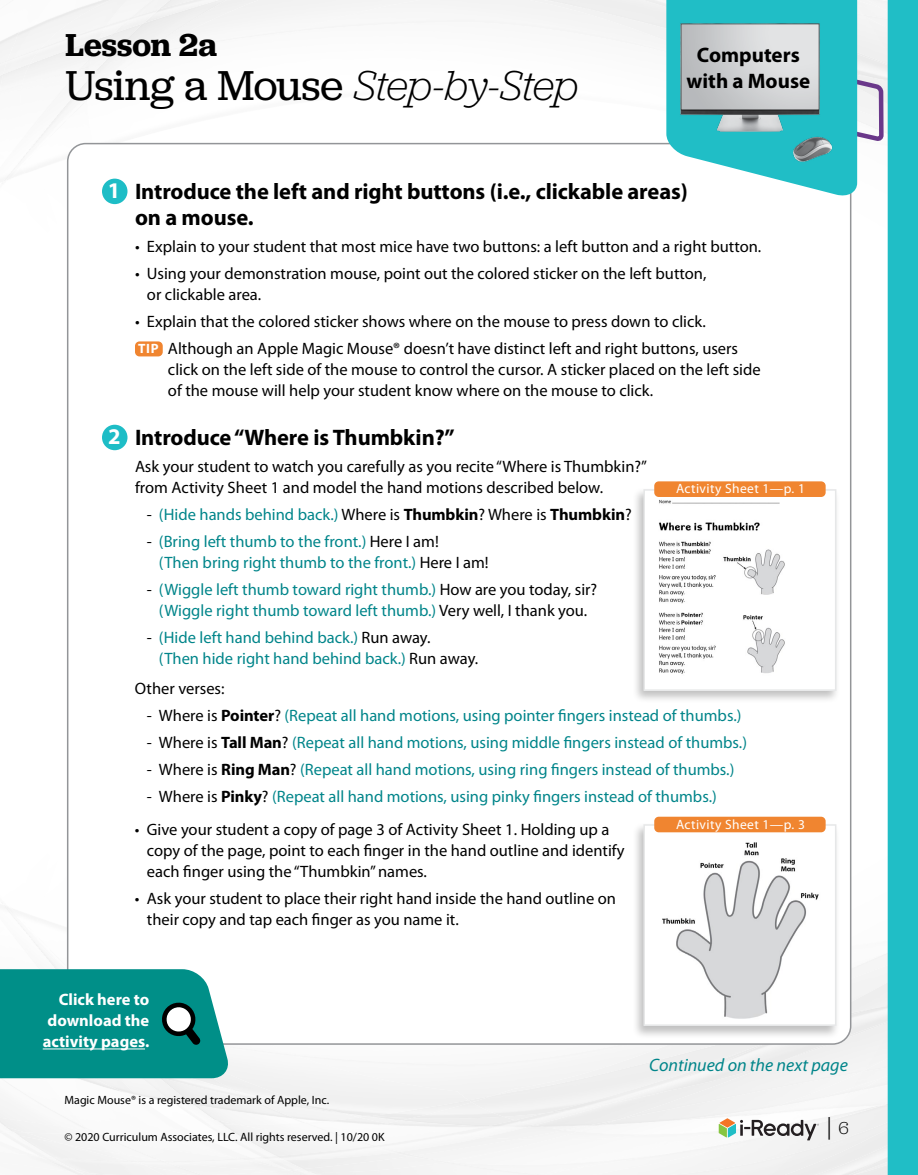
<style>
.page{position:relative;width:918px;height:1175px;background:#fff}
.page>*{position:absolute;margin:0;border:0;box-sizing:border-box;transform-origin:0 0}
.t1{font:italic 300 43.5px "Jubilat";letter-spacing:-.015em;color:#000}
.t2{font:600 33px "Jubilat";color:#000}
.t3{font:300 27px "Jubilat";color:#000}
.t4{font:700 22.5px/26.2px "Myriad Pro";letter-spacing:-.005em;color:#000}
.t5{font:700 21px/25.2px "Myriad Pro";color:#000;text-align:center}
.t6{font:italic 18px "Myriad Pro";color:#01858a}
.t7{font:16.5px/21px "Myriad Pro";color:#000}
.t8{font:16.5px/21px "Myriad Pro";color:#01858a}
.t9{font:700 16.5px/21px "Myriad Pro";color:#fff;text-align:justify}
.t10{font:13.5px "Myriad Pro";letter-spacing:.03em;color:#fff}
.t11{font:12px "Myriad Pro";color:#000}
.s1{font-weight:400;font-style:normal}
.s2{color:#fff}
.s3{font-weight:700;font-size:13.5px;color:#fff}
.s4{color:#000}
.s5{font-weight:700;color:#000}
.s6{font-size:18px}
</style>
<div class="page">
<img style="left:213px;top:1118px;width:15px;height:1px">
<img style="left:785px;top:1126px;width:103px;height:48px">
<img style="left:815px;top:1131px;width:73px;height:43px">
<img style="left:34px;top:942px;width:33px;height:27px">
<svg style="left:5px;top:906px;width:7px;height:6px"></svg>
<div style="left:141px;top:1044px;width:200px;height:68px;background:#f4f4f4"></div>
<img style="left:102px;top:1044px;width:133px;height:47px">
<img style="left:367px;top:1115px;width:34px;height:5px">
<img style="left:469px;top:1095px;width:3px;height:5px">
<img style="left:372px;top:1100px;width:100px;height:18px">
<svg style="left:82px;top:1125px;width:5px;height:6px"></svg>
<div style="left:243px;top:1135px;width:126px;height:21px;background:#f6f6f6"></div>
<img style="left:378px;top:1123px;width:23px;height:3px">
<img style="left:412px;top:1102px;width:92px;height:16px">
<img style="left:0;top:1130px;width:17px;height:1px">
<div style="left:715px;top:1134px;width:78px;height:26px;background:#f4f4f4"></div>
<img style="left:579px;top:1160px;width:28px;height:4px">
<img style="left:579px;top:1130px;width:19px;height:1px">
<img style="left:565px;top:1130px;width:14px;height:3px">
<img style="left:444px;top:1139px;width:80px;height:17px">
<img style="left:25px;top:1151px;width:46px;height:9px">
<img style="left:40px;top:1156px;width:30px;height:7px">
<img style="left:47px;top:1159px;width:5px;height:5px">
<img style="left:52px;top:1157px;width:109px;height:17px">
<img style="left:70px;top:1167px;width:21px;height:6px">
<img style="left:262px;top:1156px;width:14px;height:2px">
<img style="left:371px;top:1145px;width:18px;height:1px">
<img style="left:276px;top:1146px;width:117px;height:12px">
<img style="left:486px;top:1120px;width:49px;height:7px">
<img style="left:127px;top:1160px;width:17px;height:5px">
<img style="left:137px;top:1161px;width:66px;height:13px">
<img style="left:168px;top:1158px;width:111px;height:12px">
<div style="left:400px;top:1137px;width:116px;height:18px;background:#f5f5f5"></div>
<img style="left:266px;top:1159px;width:17px;height:10px">
<svg style="left:279px;top:1167px;width:43px;height:7px"></svg>
<img style="left:393px;top:1151px;width:23px;height:5px">
<div style="left:283px;top:1152px;width:127px;height:17px;background:#f2f2f2"></div>
<svg style="left:521px;top:1125px;width:26px;height:3px"></svg>
<div style="left:610px;top:1001px;width:278px;height:102px;background:#f0f0f0"></div>
<img style="left:34px;top:85px;width:54px;height:65px">
<svg style="left:4px;top:174px;width:8px;height:7px"></svg>
<img style="left:34px;top:85px;width:45px;height:4px">
<img style="left:30px;top:25px;width:60px;height:13px">
<div style="left:22px;top:38px;width:77px;height:47px;background:#f4f4f4"></div>
<img style="left:0;top:64px;width:30px;height:21px">
<img style="left:235px;top:0;width:106px;height:54px">
<img style="left:90px;top:24px;width:53px;height:43px">
<img style="left:79px;top:55px;width:14px;height:15px">
<div style="left:102px;top:0;width:133px;height:64px;background:#f4f4f4"></div>
<img style="left:493px;top:88px;width:395px;height:45px">
<img style="left:610px;top:0;width:278px;height:85px">
<svg style="left:719px;top:1118px;width:100px;height:22px"></svg>
<div style="left:888px;top:0;width:30px;height:1174px;background:#20bec6"></div>
<div style="left:68px;top:144px;width:783px;height:900px;background:#fff;border-radius:18px"></div>
<div style="left:102px;top:179px;width:26px;height:25px;background:#1ebdc6;border-radius:50%"></div>
<div style="left:135px;top:341px;width:28px;height:15px;background:#f08530;border-radius:4px"></div>
<div style="left:102px;top:425px;width:26px;height:25px;background:#1ebdc6;border-radius:50%"></div>
<svg style="left:831px;top:77px;width:55px;height:1097px"></svg>
<svg style="left:666px;top:0;width:191px;height:202px"></svg>
<img style="left:678px;top:15px;width:144px;height:116px">
<img style="left:783px;top:129px;width:55px;height:37px">
<div style="left:632px;top:822px;width:208px;height:217px;background:#000;opacity:.25"></div>
<img style="left:646px;top:827px;width:187px;height:196px">
<div style="left:643px;top:824px;width:193px;height:202px;border:2px solid #e6e7e8"></div>
<div style="left:654px;top:816px;width:172px;height:16px;background:#f08530;border-radius:4px"></div>
<svg style="left:0;top:969px;width:233px;height:109px;background:#189690"></svg>
<div style="left:632px;top:487px;width:208px;height:217px;background:#000;opacity:.25"></div>
<img style="left:646px;top:492px;width:187px;height:196px">
<div style="left:643px;top:489px;width:193px;height:202px;border:2px solid #e6e7e8"></div>
<div style="left:654px;top:481px;width:172px;height:16px;background:#f08530;border-radius:4px"></div>
<h2 class="t2" style="left:65px;top:24px;width:153px">Lesson 2a</h2>
<h1 class="t1" style="left:65px;top:59px;width:515px"><span class="s1">Using a Mouse</span> Step-by-Step</h1>
<p class="t5" style="left:687px;top:43px;width:125px">Computers with a Mouse</p>
<h3 class="t4" style="left:135px;top:178px;width:554px;text-indent:-27px"><span class="s2">1</span> Introduce the left and right buttons (i.e., clickable areas) on a mouse.</h3>
<p class="t7" style="left:135px;top:236px;width:628px">• Explain to your student that most mice have two buttons: a left button and a right button.</p>
<p class="t7" style="left:147px;top:263px;width:561px;text-indent:-12px">• Using your demonstration mouse, point out the colored sticker on the left button, or clickable area.</p>
<p class="t7" style="left:135px;top:308px;width:605px;line-height:27px">• Explain that the colored sticker shows where on the mouse to press down to click.<br><span class="s3">TIP</span> Although an Apple Magic Mouse® doesn’t have distinct left and right buttons, users</p>
<p class="t7" style="left:168px;top:359px;width:594px">click on the left side of the mouse to control the cursor. A sticker placed on the left side of the mouse will help your student know where on the mouse to click.</p>
<h3 class="t4" style="left:108px;top:424px;width:348px"><span class="s2">2</span> Introduce “Where is Thumbkin?”</h3>
<p class="t7" style="left:135px;top:456px;width:514px">Ask your student to watch you carefully as you recite “Where is Thumbkin?” from Activity Sheet 1 and model the hand motions described below.</p>
<p class="t8" style="left:147px;top:504px;width:486px"><span class="s4">-</span> (Hide hands behind back.) <span class="s4">Where is</span> <span class="s5">Thumbkin</span><span class="s4">? Where is</span> <span class="s5">Thumbkin</span><span class="s4">?</span></p>
<p class="t8" style="left:159px;top:531px;width:331px;text-indent:-12px"><span class="s4">-</span> (Bring left thumb to the front.) <span class="s4">Here I am!<br></span>(Then bring right thumb to the front.) <span class="s4">Here I am!</span></p>
<p class="t8" style="left:147px;top:579px;width:452px;text-align:center"><span class="s4">-</span> (Wiggle left thumb toward right thumb.) <span class="s4">How are you today, sir? </span>(Wiggle right thumb toward left thumb.) <span class="s4">Very well, I thank you.</span></p>
<p class="t8" style="left:159px;top:627px;width:321px;text-indent:-12px"><span class="s4">-</span> (Hide left hand behind back.) <span class="s4">Run away.<br></span>(Then hide right hand behind back.) <span class="s4">Run away.</span></p>
<p class="t7" style="left:135px;top:678px;width:91px">Other verses:</p>
<p class="t8" style="left:147px;top:705px;width:596px"><span class="s4">- Where is</span> <span class="s5">Pointer</span><span class="s4">?</span> (Repeat all hand motions, using pointer fingers instead of thumbs.)</p>
<p class="t8" style="left:147px;top:732px;width:602px"><span class="s4">- Where is</span> <span class="s5">Tall Man</span><span class="s4">?</span> (Repeat all hand motions, using middle fingers instead of thumbs.)</p>
<p class="t8" style="left:147px;top:759px;width:589px"><span class="s4">- Where is</span> <span class="s5">Ring Man</span><span class="s4">?</span> (Repeat all hand motions, using ring fingers instead of thumbs.)</p>
<p class="t8" style="left:147px;top:786px;width:571px"><span class="s4">- Where is</span> <span class="s5">Pinky</span><span class="s4">?</span> (Repeat all hand motions, using pinky fingers instead of thumbs.)</p>
<p class="t7" style="left:147px;top:819px;width:479px;text-indent:-12px">• Give your student a copy of page 3 of Activity Sheet 1. Holding up a copy of the page, point to each finger in the hand outline and identify each finger using the “Thumbkin” names.</p>
<p class="t7" style="left:147px;top:888px;width:471px;text-indent:-12px">• Ask your student to place their right hand inside the hand outline on their copy and tap each finger as you name it.</p>
<p class="t10" style="left:676px;top:481px;width:130px">Activity Sheet 1—p. 1</p>
<p class="t10" style="left:676px;top:816px;width:130px">Activity Sheet 1—p. 3</p>
<p class="t9" style="left:43px;top:989px;width:108px;text-indent:16px">Click here to download the activity pages.</p>
<p class="t11" style="left:64px;top:1093px;width:266px">Magic Mouse® is a registered trademark of Apple, Inc.</p>
<p class="t11" style="left:64px;top:1130px;width:322px">© 2020 Curriculum Associates, LLC. All rights reserved. | 10/20 0K</p>
<p class="t6" style="left:649px;top:1054px;width:200px">Continued on the next page</p>
<h3 class="t3" style="left:827px;top:1109px;width:23px">| <span class="s6">6</span></h3>
</div>
